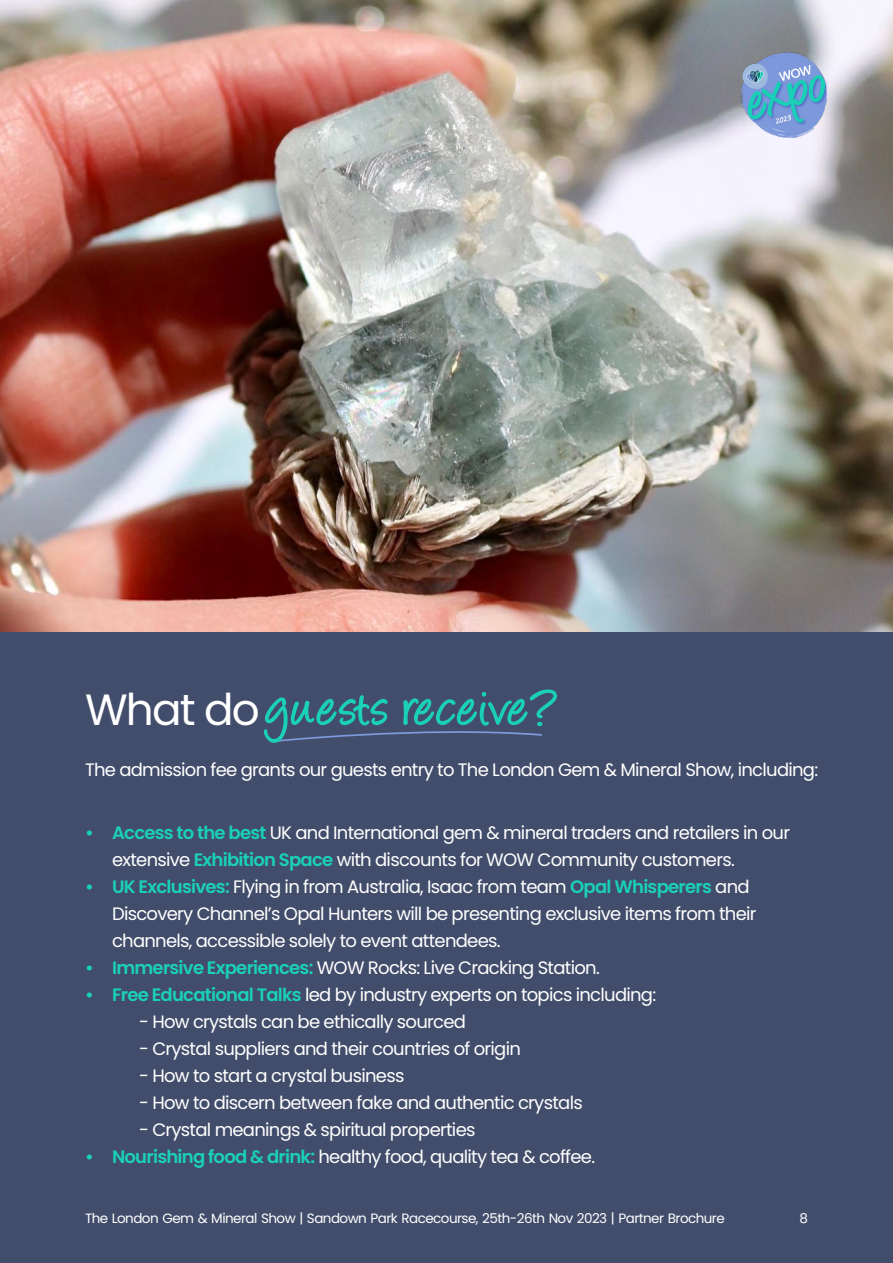
<style>
.page{position:relative;width:893px;height:1263px;background:#424d6b}
.page>*{position:absolute;margin:0;border:0;box-sizing:border-box;transform-origin:0 0}
.t1{font:43.65px "Poppins";letter-spacing:-.04em;color:#fff}
.t2{font:18px/27px "Poppins";letter-spacing:-.04em;color:#fff}
.t3{font:13.5px "Poppins";letter-spacing:-.04em;color:#fff}
.s1{font-weight:600;color:#1ad1b8}
</style>
<div class="page">
<img style="left:0;top:0;width:893px;height:631px">
<img style="left:736px;top:46px;width:98px;height:99px">
<svg style="left:264px;top:689px;width:293px;height:54px"></svg>
<h1 class="t1" style="left:85px;top:684px;width:176px">What do</h1>
<p class="t2" style="left:85px;top:756px;width:735px">The admission fee grants our guests entry to The London Gem &amp; Mineral Show, including:</p>
<p class="t2" style="left:112px;top:819px;width:679px;text-indent:-27px"><span class="s1">• Access to the best</span> UK and International gem &amp; mineral traders and retailers in our extensive <span class="s1">Exhibition Space</span> with discounts for WOW Community customers.</p>
<p class="t2" style="left:112px;top:873px;width:646px;text-indent:-27px"><span class="s1">• UK Exclusives:</span> Flying in from Australia, Isaac from team <span class="s1">Opal Whisperers</span> and<br>Discovery Channel’s Opal Hunters will be presenting exclusive items from their channels, accessible solely to event attendees.</p>
<p class="t2" style="left:85px;top:954px;width:516px"><span class="s1">• Immersive Experiences:</span> WOW Rocks: Live Cracking Station.</p>
<p class="t2" style="left:85px;top:981px;width:573px"><span class="s1">• Free Educational Talks</span> led by industry experts on topics including:</p>
<p class="t2" style="left:139px;top:1008px;width:328px">- How crystals can be ethically sourced</p>
<p class="t2" style="left:139px;top:1035px;width:383px">- Crystal suppliers and their countries of origin</p>
<p class="t2" style="left:139px;top:1062px;width:267px">- How to start a crystal business</p>
<p class="t2" style="left:139px;top:1089px;width:445px">- How to discern between fake and authentic crystals</p>
<p class="t2" style="left:139px;top:1116px;width:338px">- Crystal meanings &amp; spiritual properties</p>
<p class="t2" style="left:85px;top:1143px;width:512px"><span class="s1">• Nourishing food &amp; drink:</span> healthy food, quality tea &amp; coffee.</p>
<p class="t3" style="left:85px;top:1211px;width:641px">The London Gem &amp; Mineral Show | Sandown Park Racecourse, 25th-26th Nov 2023 | Partner Brochure</p>
<p class="t3" style="left:799px;top:1211px;width:10px">8</p>
</div>
